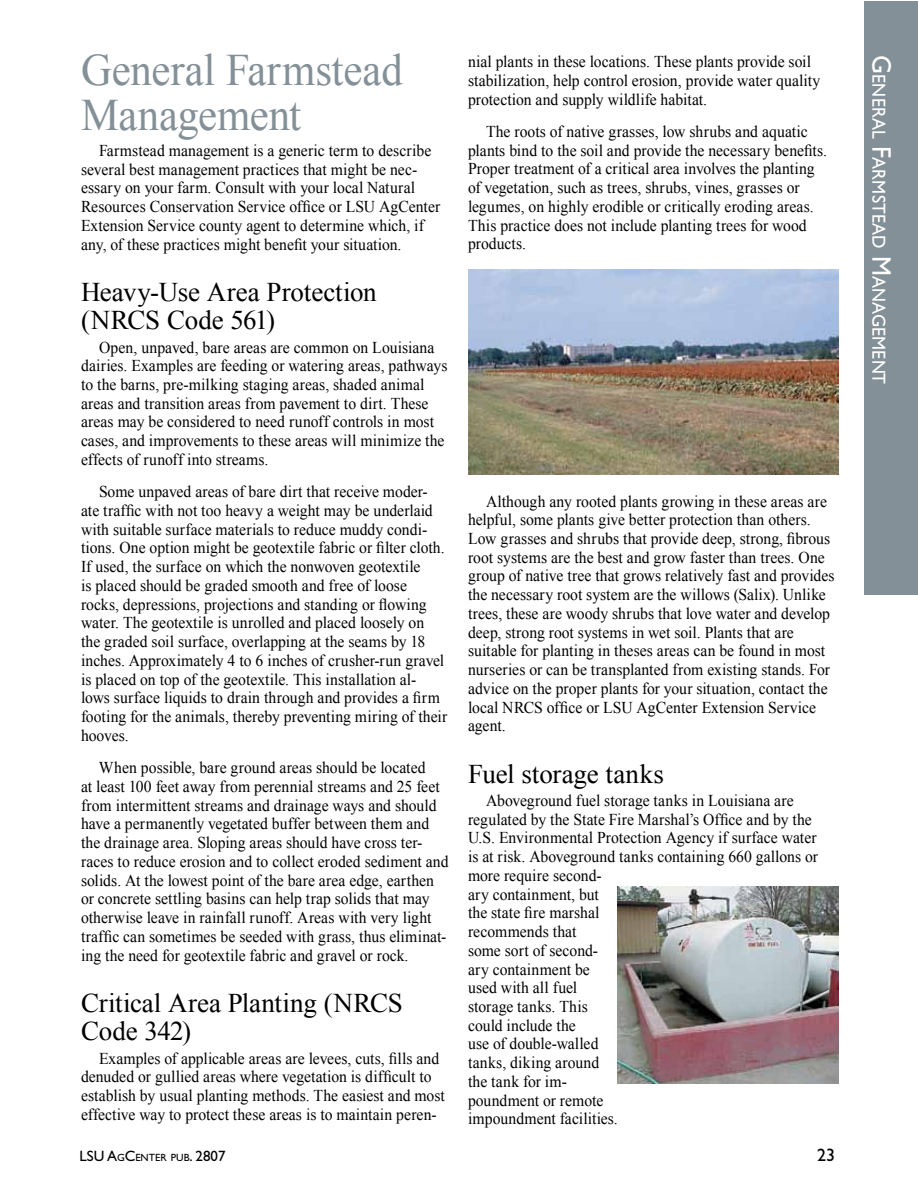
<style>
.page{position:relative;width:918px;height:1188px;background:#fff}
.page>*{position:absolute;margin:0;border:0;box-sizing:border-box;transform-origin:0 0}
.t1{font:45px/45px "Times New Roman";letter-spacing:-.005em;color:#839097;scale:.95 1}
.t2{font:27px/28.5px "Times New Roman";letter-spacing:-.005em;color:#000}
.t3{font:18.9px "Gill Sans Std";letter-spacing:.005em;color:#fff;scale:.95 1}
.t4{font:18px "Gill Sans Std";color:#000}
.t5{font:16.5px/18.8px "Times New Roman";color:#000;scale:.95 1}
.t6{font:15px "Gill Sans Std";color:#000}
.s1{font-size:10.5px}
.s2{font-size:27px}
</style>
<div class="page">
<div style="left:864px;top:1px;width:54px;height:594px;background:#839097"></div>
<img style="left:468px;top:269px;width:370px;height:205px">
<img style="left:618px;top:887px;width:220px;height:197px">
<h1 class="t1" style="left:81px;top:47px;width:340px">General Farmstead<br>Management</h1>
<p class="t5" style="left:81px;top:141px;width:380px;text-indent:18px">Farmstead management is a generic term to describe several best management practices that might be nec&shy;essary on your farm. Consult with your local Natural Resources Conservation Service office or LSU AgCenter Extension Service county agent to determine which, if any, of these practices might benefit your situation.</p>
<h2 class="t2" style="left:81px;top:277px;width:297px">Heavy-Use Area Protection (NRCS Code 561)</h2>
<p class="t5" style="left:81px;top:337px;width:387px;text-indent:18px">Open, unpaved, bare areas are common on Louisiana dairies. Examples are feeding or watering areas, pathways to the barns, pre-milking staging areas, shaded animal areas and transition areas from pavement to dirt. These areas may be considered to need runoff controls in most cases, and improvements to these areas will minimize the effects of runoff into streams.</p>
<p class="t5" style="left:81px;top:482px;width:387px;text-indent:18px">Some unpaved areas of bare dirt that receive moder&shy;ate traffic with not too heavy a weight may be underlaid with suitable surface materials to reduce muddy condi&shy;tions. One option might be geotextile fabric or filter cloth.<br>If used, the surface on which the nonwoven geotextile<br>is placed should be graded smooth and free of loose rocks, depressions, projections and standing or flowing water. The geotextile is unrolled and placed loosely on the graded soil surface, overlapping at the seams by 18 inches. Approximately 4 to 6 inches of crusher-run gravel is placed on top of the geotextile. This installation al&shy;lows surface liquids to drain through and provides a firm footing for the animals, thereby preventing miring of their hooves.</p>
<p class="t5" style="left:81px;top:758px;width:388px;text-indent:18px">When possible, bare ground areas should be located<br>at least 100 feet away from perennial streams and 25 feet from intermittent streams and drainage ways and should have a permanently vegetated buffer between them and the drainage area. Sloping areas should have cross ter&shy;races to reduce erosion and to collect eroded sediment and solids. At the lowest point of the bare area edge, earthen or concrete settling basins can help trap solids that may otherwise leave in rainfall runoff. Areas with very light traffic can sometimes be seeded with grass, thus eliminat&shy;ing the need for geotextile fabric and gravel or rock.</p>
<h2 class="t2" style="left:81px;top:988px;width:323px">Critical Area Planting (NRCS<br>Code 342)</h2>
<p class="t5" style="left:81px;top:1048px;width:385px;text-indent:18px">Examples of applicable areas are levees, cuts, fills and denuded or gullied areas where vegetation is difficult to establish by usual planting methods. The easiest and most effective way to protect these areas is to maintain peren-</p>
<p class="t5" style="left:468px;top:52px;width:372px">nial plants in these locations. These plants provide soil stabilization, help control erosion, provide water quality protection and supply wildlife habitat.</p>
<p class="t5" style="left:468px;top:122px;width:380px;text-indent:18px">The roots of native grasses, low shrubs and aquatic plants bind to the soil and provide the necessary benefits.<br>Proper treatment of a critical area involves the planting of vegetation, such as trees, shrubs, vines, grasses or legumes, on highly erodible or critically eroding areas.<br>This practice does not include planting trees for wood products.</p>
<p class="t5" style="left:468px;top:491px;width:387px;text-indent:18px">Although any rooted plants growing in these areas are helpful, some plants give better protection than others.<br>Low grasses and shrubs that provide deep, strong, fibrous root systems are the best and grow faster than trees. One group of native tree that grows relatively fast and provides the necessary root system are the willows (Salix). Unlike trees, these are woody shrubs that love water and develop deep, strong root systems in wet soil. Plants that are suitable for planting in theses areas can be found in most nurseries or can be transplanted from existing stands. For advice on the proper plants for your situation, contact the local NRCS office or LSU AgCenter Extension Service agent.</p>
<h2 class="t2" style="left:468px;top:759px;width:198px">Fuel storage tanks</h2>
<p class="t5" style="left:468px;top:791px;width:370px;text-indent:18px">Aboveground fuel storage tanks in Louisiana are regulated by the State Fire Marshal’s Office and by the<br>U.S. Environmental Protection Agency if surface water is at risk. Aboveground tanks containing 660 gallons or more require second-<br>ary containment, but<br>the state fire marshal<br>recommends that<br>some sort of second-<br>ary containment be<br>used with all fuel<br>storage tanks. This<br>could include the<br>use of double-walled<br>tanks, diking around<br>the tank for im-<br>poundment or remote<br>impoundment facilities.</p>
<p class="t6" style="left:80px;top:1147px;width:148px">LSU A<span class="s1">G</span>C<span class="s1">ENTER PUB</span>. 2807</p>
<p class="t4" style="left:817px;top:1145px;width:19px">23</p>
<p class="t3" style="left:890px;top:55px;width:348px;rotate:90deg"><span class="s2">G</span> ENERAL <span class="s2">F</span>ARMSTEAD <span class="s2">M</span>ANAGEMENT</p>
</div>
